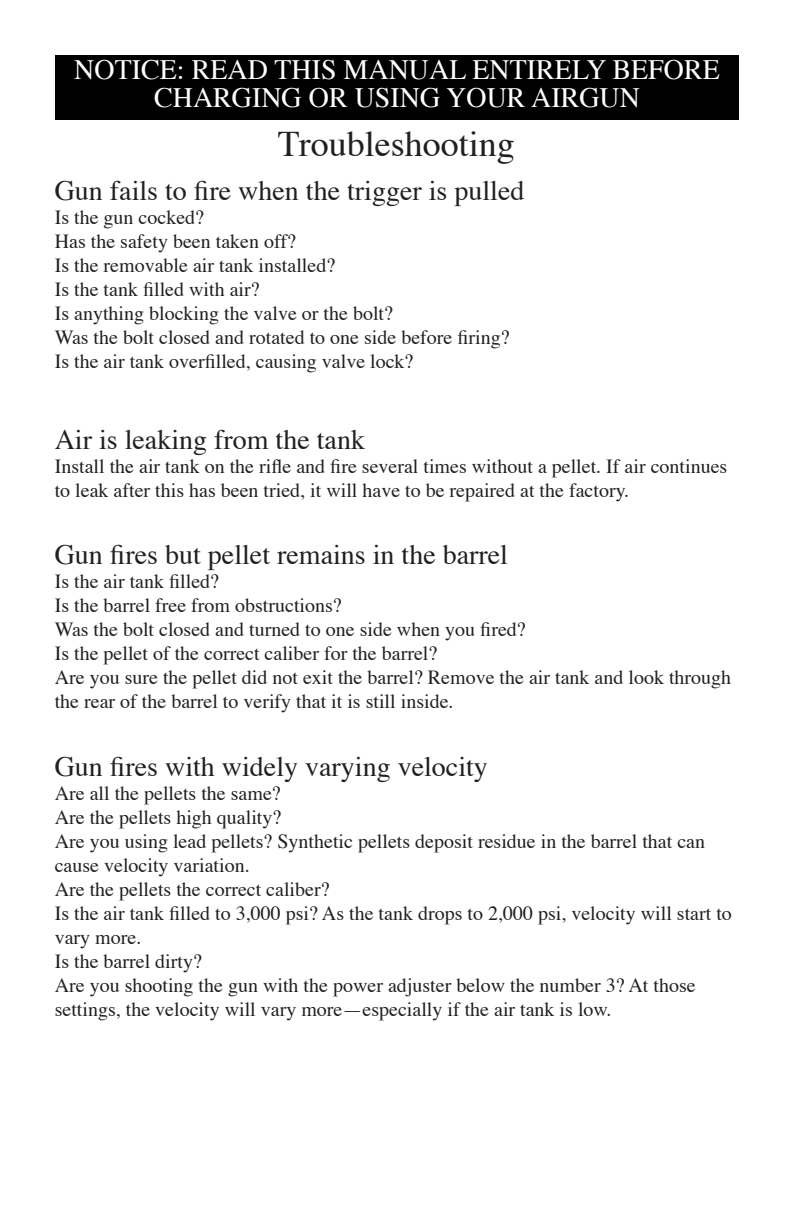
<style>
.page{position:relative;width:792px;height:1224px;background:#fff}
.page>*{position:absolute;margin:0;border:0;box-sizing:border-box;transform-origin:0 0}
.t1{font:36px "Times";color:#231f20}
.t2{font:28px "Times";color:#231f20}
.t3{font:28px/28px "Times";color:#fff;text-align:center}
.t4{font:20px/24px "Times";color:#231f20}
</style>
<div class="page">
<div style="left:55px;top:55px;width:684px;height:65px;background:#000"></div>
<h2 class="t3" style="left:74px;top:57px;width:647px">NOTICE: READ THIS MANUAL ENTIRELY BEFORE<br>CHARGING OR USING YOUR AIRGUN</h2>
<h1 class="t1" style="left:278px;top:121px;width:238px">Troubleshooting</h1>
<h2 class="t2" style="left:55px;top:172px;width:471px">Gun fails to fire when the trigger is pulled</h2>
<p class="t4" style="left:55px;top:206px;width:456px">Is the gun cocked?<br>Has the safety been taken off?<br>Is the removable air tank installed?<br>Is the tank filled with air?<br>Is anything blocking the valve or the bolt?<br>Was the bolt closed and rotated to one side before firing?<br>Is the air tank overfilled, causing valve lock?</p>
<h2 class="t2" style="left:55px;top:422px;width:312px">Air is leaking from the tank</h2>
<p class="t4" style="left:55px;top:456px;width:674px">Install the air tank on the rifle and fire several times without a pellet. If air continues to leak after this has been tried, it will have to be repaired at the factory.</p>
<h2 class="t2" style="left:55px;top:537px;width:455px">Gun fires but pellet remains in the barrel</h2>
<p class="t4" style="left:55px;top:571px;width:678px">Is the air tank filled?<br>Is the barrel free from obstructions?<br>Was the bolt closed and turned to one side when you fired?<br>Is the pellet of the correct caliber for the barrel?<br>Are you sure the pellet did not exit the barrel? Remove the air tank and look through the rear of the barrel to verify that it is still inside.</p>
<h2 class="t2" style="left:55px;top:748px;width:435px">Gun fires with widely varying velocity</h2>
<p class="t4" style="left:55px;top:782px;width:679px">Are all the pellets the same?<br>Are the pellets high quality?<br>Are you using lead pellets? Synthetic pellets deposit residue in the barrel that can cause velocity variation.<br>Are the pellets the correct caliber?<br>Is the air tank filled to 3,000 psi? As the tank drops to 2,000 psi, velocity will start to vary more.<br>Is the barrel dirty?<br>Are you shooting the gun with the power adjuster below the number 3? At those settings, the velocity will vary more—especially if the air tank is low.</p>
</div>
